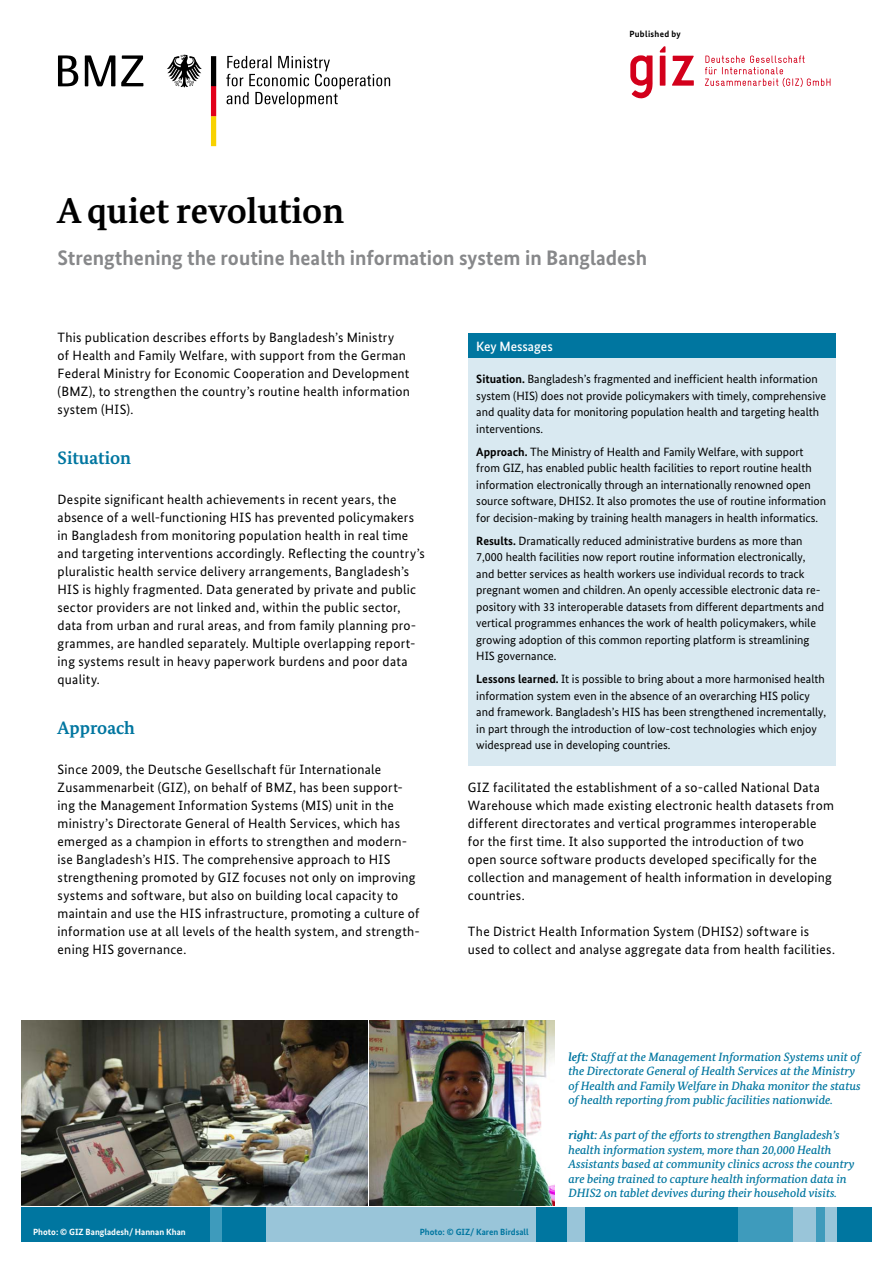
<style>
.page{position:relative;width:893px;height:1263px;background:#fff}
.page>*{position:absolute;margin:0;border:0;box-sizing:border-box;transform-origin:0 0}
.t1{font:700 36px "Bundes Serif";color:#000}
.t2{font:700 21px "Bundes Sans";color:#87888a}
.t3{font:700 18px "Bundes Serif";color:#0076a0}
.t4{font:13.5px/18px "Bundes Sans";letter-spacing:.02em;color:#000}
.t5{font:500 13.5px "Bundes Sans";color:#fff}
.t6{font:12px/16.5px "Bundes Sans";color:#000}
.t7{font:italic 500 12px/14.4px "Bundes Serif";color:#0076a0}
.t8{font:700 9px "Bundes Sans";color:#fff}
.t9{font:700 9px "Bundes Sans";color:#0076a0}
.t10{font:700 9px "Bundes Sans";letter-spacing:.035em;color:#000}
.s1{font-weight:700}
</style>
<div class="page">
<svg style="left:167px;top:55px;width:35px;height:32px"></svg>
<svg style="left:211px;top:56px;width:5px;height:90px"></svg>
<svg style="left:58px;top:55px;width:20px;height:31px"></svg>
<svg style="left:85px;top:55px;width:30px;height:31px"></svg>
<svg style="left:121px;top:55px;width:22px;height:31px"></svg>
<svg style="left:226px;top:56px;width:164px;height:51px"></svg>
<div style="left:21px;top:1208px;width:851px;height:34px;background:#0076a0"></div>
<svg style="left:630px;top:55px;width:23px;height:44px"></svg>
<svg style="left:672px;top:56px;width:22px;height:30px"></svg>
<svg style="left:660px;top:46px;width:5px;height:40px"></svg>
<svg style="left:705px;top:56px;width:125px;height:31px"></svg>
<img style="left:21px;top:1020px;width:347px;height:185px">
<div style="left:468px;top:358px;width:368px;height:407px;background:#d9e9f1"></div>
<div style="left:266px;top:1208px;width:270px;height:34px;background:#99c5d9"></div>
<div style="left:738px;top:1208px;width:98px;height:34px;background:#3e9bbc"></div>
<div style="left:210px;top:1208px;width:12px;height:34px;background:#3e9bbc"></div>
<div style="left:793px;top:1208px;width:23px;height:34px;background:#99c5d9"></div>
<div style="left:825px;top:1208px;width:11px;height:34px;background:#99c5d9"></div>
<div style="left:567px;top:1208px;width:18px;height:34px;background:#99c5d9"></div>
<div style="left:468px;top:333px;width:368px;height:25px;background:#0076a0"></div>
<img style="left:370px;top:1020px;width:185px;height:185px">
<p class="t10" style="left:629px;top:28px;width:53px">Published by</p>
<h1 class="t1" style="left:57px;top:188px;width:288px">A quiet revolution</h1>
<h2 class="t2" style="left:57px;top:245px;width:591px">Strengthening the routine health information system in Bangladesh</h2>
<p class="t4" style="left:58px;top:328px;width:354px">This publication describes efforts by Bangladesh’s Ministry<br>of Health and Family Welfare, with support from the German Federal Ministry for Economic Cooperation and Development (BMZ), to strengthen the country’s routine health information system (HIS).</p>
<h3 class="t3" style="left:58px;top:446px;width:75px">Situation</h3>
<p class="t4" style="left:58px;top:490px;width:369px">Despite significant health achievements in recent years, the absence of a well-functioning HIS has prevented policymakers in Bangladesh from monitoring population health in real time and targeting interventions accordingly. Reflecting the country’s pluralistic health service delivery arrangements, Bangladesh’s HIS is highly fragmented. Data generated by private and public sector providers are not linked and, within the public sector, data from urban and rural areas, and from family planning pro&shy;grammes, are handled separately. Multiple overlapping report&shy;ing systems result in heavy paperwork burdens and poor data quality.</p>
<h3 class="t3" style="left:58px;top:716px;width:79px">Approach</h3>
<p class="t4" style="left:58px;top:760px;width:364px">Since 2009, the Deutsche Gesellschaft für Internationale Zusammenarbeit (GIZ), on behalf of BMZ, has been support&shy;ing the Management Information Systems (MIS) unit in the ministry’s Directorate General of Health Services, which has emerged as a champion in efforts to strengthen and modern&shy;ise Bangladesh’s HIS. The comprehensive approach to HIS strengthening promoted by GIZ focuses not only on improving systems and software, but also on building local capacity to maintain and use the HIS infrastructure, promoting a culture of information use at all levels of the health system, and strength&shy;ening HIS governance.</p>
<p class="t5" style="left:476px;top:338px;width:78px">Key Messages</p>
<p class="t6" style="left:476px;top:371px;width:351px"><span class="s1">Situation.</span> Bangladesh’s fragmented and inefficient health information system (HIS) does not provide policymakers with timely, comprehensive and quality data for monitoring population health and targeting health interventions.</p>
<p class="t6" style="left:476px;top:443px;width:351px"><span class="s1">Approach.</span> The Ministry of Health and Family Welfare, with support from GIZ, has enabled public health facilities to report routine health information electronically through an internationally renowned open source software, DHIS2. It also promotes the use of routine information for decision-making by training health managers in health informatics.</p>
<p class="t6" style="left:476px;top:532px;width:349px"><span class="s1">Results.</span> Dramatically reduced administrative burdens as more than 7,000 health facilities now report routine information electronically, and better services as health workers use individual records to track pregnant women and children. An openly accessible electronic data re&shy;pository with 33 interoperable datasets from different departments and vertical programmes enhances the work of health policymakers, while growing adoption of this common reporting platform is streamlining HIS governance.</p>
<p class="t6" style="left:476px;top:670px;width:351px"><span class="s1">Lessons learned.</span> It is possible to bring about a more harmonised health information system even in the absence of an overarching HIS policy and framework. Bangladesh’s HIS has been strengthened incrementally, in part through the introduction of low-cost technologies which enjoy widespread use in developing countries.</p>
<p class="t4" style="left:468px;top:778px;width:367px">GIZ facilitated the establishment of a so-called National Data Warehouse which made existing electronic health datasets from different directorates and vertical programmes interoperable for the first time. It also supported the introduction of two open source software products developed specifically for the collection and management of health information in developing countries.</p>
<p class="t4" style="left:468px;top:922px;width:368px">The District Health Information System (DHIS2) software is used to collect and analyse aggregate data from health facilities.</p>
<p class="t7" style="left:568px;top:1050px;width:294px"><span class="s1">left:</span> Staff at the Management Information Systems unit of the Directorate General of Health Services at the Ministry of Health and Family Welfare in Dhaka monitor the status of health reporting from public facilities nationwide.</p>
<p class="t7" style="left:568px;top:1128px;width:288px"><span class="s1">right:</span> As part of the efforts to strengthen Bangladesh’s health information system, more than 20,000 Health Assistants based at community clinics across the country are being trained to capture health information data in DHIS2 on tablet devives during their household visits.</p>
<p class="t8" style="left:33px;top:1226px;width:154px">Photo: © GIZ Bangladesh/ Hannan Khan</p>
<p class="t9" style="left:420px;top:1226px;width:111px">Photo: © GIZ/ Karen Birdsall</p>
</div>
